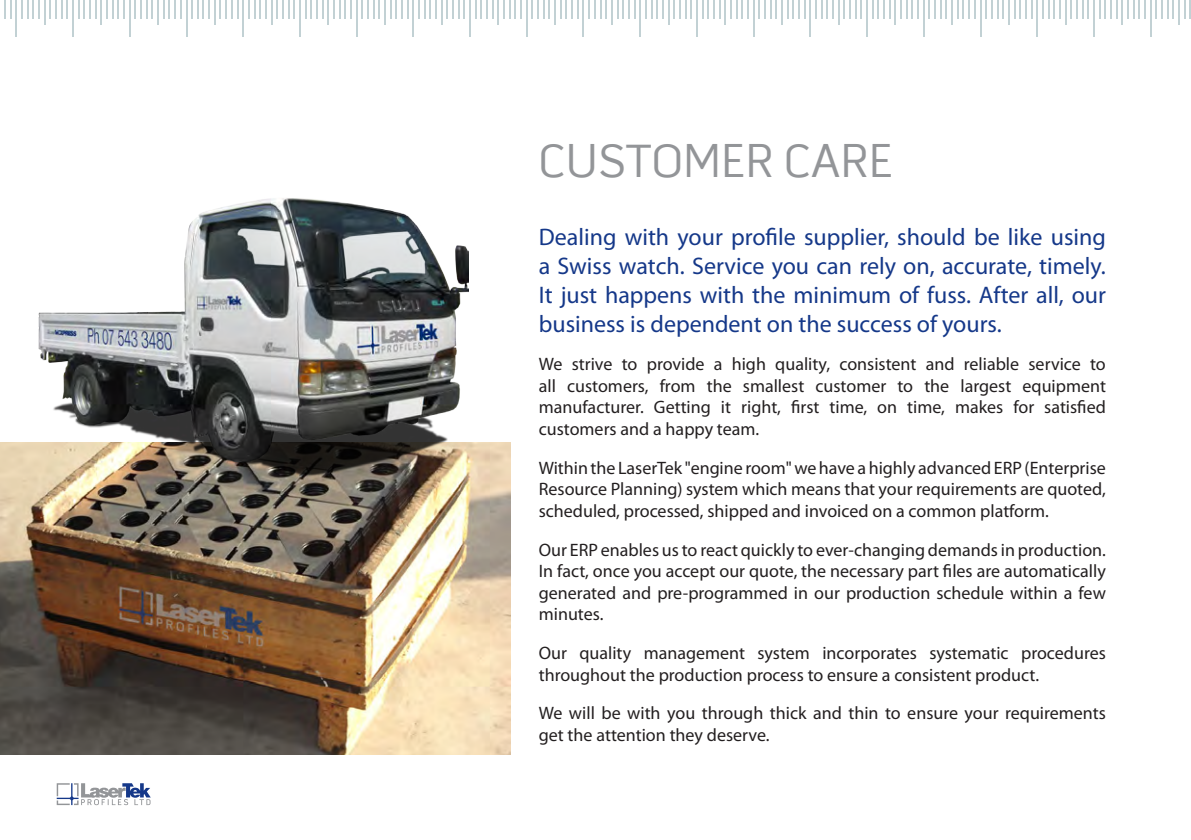
<style>
.page{position:relative;width:1191px;height:840px;background:#fff}
.page>*{position:absolute;margin:0;border:0;box-sizing:border-box;transform-origin:0 0}
.t1{font:48px "Pill Gothic 600 mg";color:#939598}
.t2{font:24px/28.8px "Myriad Pro";color:#153889;text-align:justify}
.t3{font:18px/21.6px "Myriad Pro";color:#231f20;text-align:justify}
</style>
<div class="page">
<svg style="left:4px;top:0;width:7px;height:18px"></svg>
<hr style="left:16px;top:0;width:1px;height:36px;background:#c2d1d4">
<svg style="left:21px;top:0;width:47px;height:25px"></svg>
<hr style="left:72px;top:0;width:2px;height:36px;background:#c2d1d4">
<svg style="left:78px;top:0;width:47px;height:25px"></svg>
<hr style="left:129px;top:0;width:1px;height:36px;background:#c2d1d4">
<svg style="left:135px;top:0;width:46px;height:25px"></svg>
<hr style="left:186px;top:0;width:1px;height:36px;background:#c2d1d4">
<svg style="left:192px;top:0;width:46px;height:25px"></svg>
<hr style="left:243px;top:0;width:1px;height:36px;background:#c2d1d4">
<svg style="left:248px;top:0;width:47px;height:25px"></svg>
<hr style="left:299px;top:0;width:1px;height:36px;background:#c2d1d4">
<svg style="left:305px;top:0;width:46px;height:25px"></svg>
<hr style="left:356px;top:0;width:1px;height:36px;background:#c2d1d4">
<svg style="left:362px;top:0;width:46px;height:25px"></svg>
<hr style="left:413px;top:0;width:1px;height:36px;background:#c2d1d4">
<svg style="left:418px;top:0;width:47px;height:25px"></svg>
<hr style="left:469px;top:0;width:1px;height:36px;background:#c2d1d4">
<svg style="left:475px;top:0;width:46px;height:25px"></svg>
<hr style="left:526px;top:0;width:1px;height:36px;background:#c2d1d4">
<svg style="left:532px;top:0;width:46px;height:25px"></svg>
<hr style="left:583px;top:0;width:1px;height:36px;background:#c2d1d4">
<svg style="left:588px;top:0;width:47px;height:25px"></svg>
<hr style="left:639px;top:0;width:2px;height:36px;background:#c2d1d4">
<svg style="left:645px;top:0;width:47px;height:25px"></svg>
<hr style="left:696px;top:0;width:1px;height:36px;background:#c2d1d4">
<svg style="left:702px;top:0;width:18px;height:18px"></svg>
<svg style="left:730px;top:0;width:18px;height:18px"></svg>
<hr style="left:724px;top:0;width:2px;height:25px;background:#c2d1d4">
<hr style="left:753px;top:0;width:1px;height:36px;background:#c2d1d4">
<svg style="left:758px;top:0;width:47px;height:25px"></svg>
<hr style="left:810px;top:0;width:1px;height:36px;background:#c2d1d4">
<svg style="left:815px;top:0;width:47px;height:25px"></svg>
<hr style="left:866px;top:0;width:1px;height:36px;background:#c2d1d4">
<svg style="left:872px;top:0;width:46px;height:25px"></svg>
<hr style="left:923px;top:0;width:1px;height:36px;background:#c2d1d4">
<svg style="left:929px;top:0;width:46px;height:25px"></svg>
<hr style="left:980px;top:0;width:1px;height:36px;background:#c2d1d4">
<svg style="left:985px;top:0;width:47px;height:25px"></svg>
<hr style="left:1036px;top:0;width:1px;height:36px;background:#c2d1d4">
<svg style="left:1042px;top:0;width:46px;height:25px"></svg>
<hr style="left:1093px;top:0;width:1px;height:36px;background:#c2d1d4">
<svg style="left:1099px;top:0;width:46px;height:25px"></svg>
<hr style="left:1150px;top:0;width:1px;height:36px;background:#c2d1d4">
<svg style="left:1155px;top:0;width:35px;height:25px"></svg>
<svg style="left:57px;top:783px;width:94px;height:21px"></svg>
<img style="left:0;top:442px;width:510px;height:312px">
<img style="left:25px;top:198px;width:443px;height:292px">
<p class="t1" style="left:539px;top:133px;width:356px">CUSTOMER CARE</p>
<p class="t2" style="left:539px;top:222px;width:568px">Dealing with your profile supplier, should be like using a Swiss watch. Service you can rely on, accurate, timely.<br>It just happens with the minimum of fuss. After all, our business is dependent on the success of yours.</p>
<p class="t3" style="left:539px;top:353px;width:568px">We strive to provide a high quality, consistent and reliable service to all customers, from the smallest customer to the largest equipment manufacturer. Getting it right, first time, on time, makes for satisfied customers and a happy team.</p>
<p class="t3" style="left:539px;top:456px;width:568px">Within the LaserTek "engine room" we have a highly advanced ERP (Enterprise Resource Planning) system which means that your requirements are quoted, scheduled, processed, shipped and invoiced on a common platform.</p>
<p class="t3" style="left:539px;top:538px;width:568px">Our ERP enables us to react quickly to ever-changing demands in production.<br>In fact, once you accept our quote, the necessary part files are automatically generated and pre-programmed in our production schedule within a few minutes.</p>
<p class="t3" style="left:539px;top:641px;width:568px">Our quality management system incorporates systematic procedures throughout the production process to ensure a consistent product.</p>
<p class="t3" style="left:539px;top:702px;width:568px">We will be with you through thick and thin to ensure your requirements get the attention they deserve.</p>
</div>
